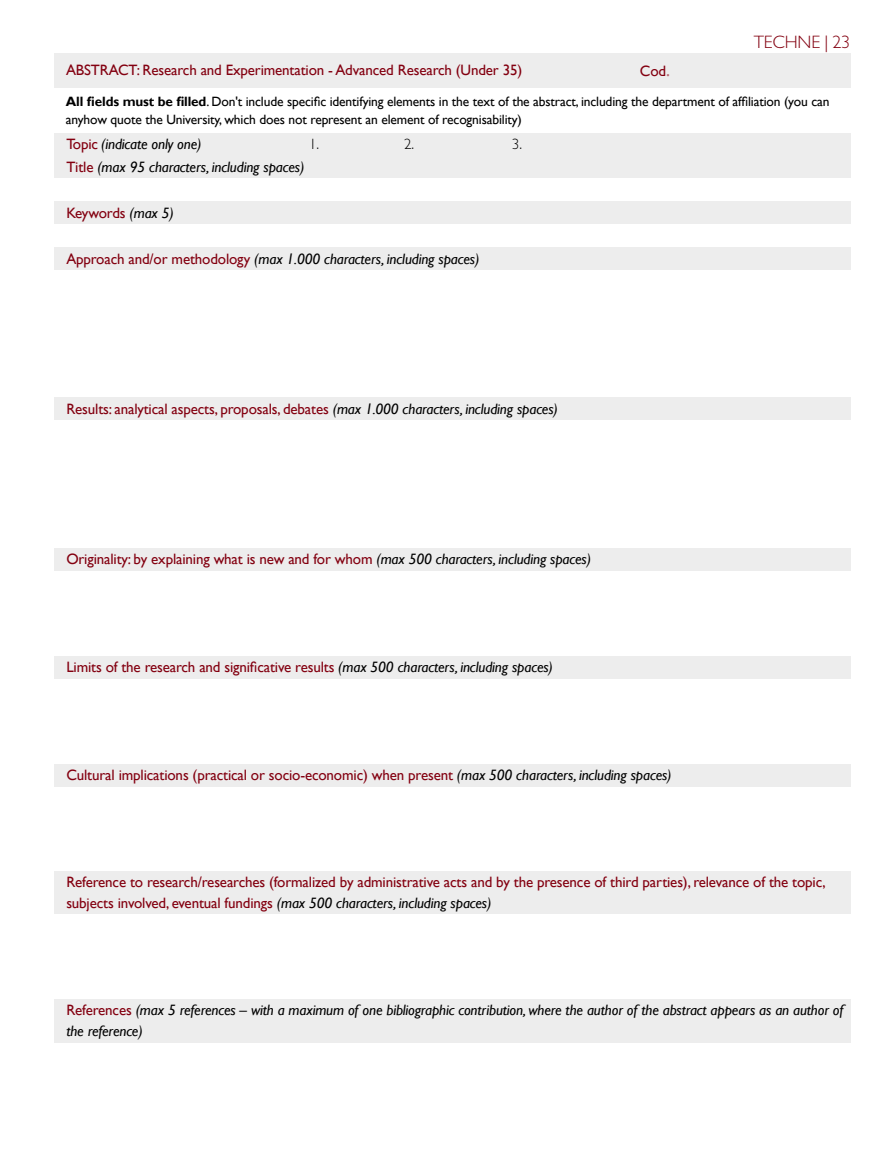
<style>
.page{position:relative;width:893px;height:1149px;background:#fff}
.page>*{position:absolute;margin:0;border:0;box-sizing:border-box;transform-origin:0 0}
.t1{font:300 18px "Gill Sans";letter-spacing:-.01em;color:#830010}
.t2{font:15px/21px "Gill Sans";letter-spacing:-.01em;color:#830010}
.t3{font:italic 15px/21px "Gill Sans";letter-spacing:-.01em;color:#000}
.t4{font:300 15px "Gill Sans";color:#000}
.t5{font:13.5px/18px "Gill Sans";letter-spacing:-.01em;color:#000}
.s1{font-size:18px;color:#b56670}
.s2{font-weight:700}
.s3{font-style:normal;color:#830010}
.s4{font-style:italic;color:#000}
</style>
<div class="page">
<div style="left:54px;top:133px;width:796px;height:22px;background:#ededed"></div>
<div style="left:54px;top:53px;width:796px;height:34px;background:#ededed"></div>
<div style="left:54px;top:155px;width:796px;height:23px;background:#ededed"></div>
<div style="left:54px;top:201px;width:796px;height:23px;background:#ededed"></div>
<div style="left:54px;top:247px;width:796px;height:23px;background:#ededed"></div>
<div style="left:54px;top:397px;width:796px;height:23px;background:#ededed"></div>
<div style="left:54px;top:547px;width:796px;height:23px;background:#ededed"></div>
<div style="left:54px;top:655px;width:796px;height:23px;background:#ededed"></div>
<div style="left:54px;top:763px;width:796px;height:23px;background:#ededed"></div>
<div style="left:54px;top:998px;width:796px;height:44px;background:#ededed"></div>
<div style="left:54px;top:871px;width:796px;height:42px;background:#ededed"></div>
<p class="t1" style="left:754px;top:31px;width:98px">TECHNE | 23</p>
<p class="t2" style="left:66px;top:60px;width:458px">ABSTRACT: Research and Experimentation - Advanced Research (Under 35)</p>
<p class="t2" style="left:640px;top:61px;width:32px">Cod<span class="s1">.</span></p>
<p class="t5" style="left:66px;top:92px;width:765px"><span class="s2">All fields must be filled</span>. Don't include specific identifying elements in the text of the abstract, including the department of affiliation (you can anyhow quote the University, which does not represent an element of recognisability)</p>
<p class="t4" style="left:309px;top:135px;width:12px">1.</p>
<p class="t4" style="left:404px;top:135px;width:12px">2.</p>
<p class="t4" style="left:512px;top:135px;width:12px">3.</p>
<p class="t3" style="left:66px;top:157px;width:240px"><span class="s3">Title</span> (max 95 characters, including spaces)</p>
<p class="t2" style="left:66px;top:202px;width:109px">Keywords <span class="s4">(max 5)</span></p>
<p class="t3" style="left:66px;top:248px;width:415px"><span class="s3">Approach and/or methodology</span> (max 1.000 characters, including spaces)</p>
<p class="t3" style="left:66px;top:134px;width:137px"><span class="s3">Topic</span> (indicate only one)</p>
<p class="t2" style="left:66px;top:398px;width:493px">Results: analytical aspects, proposals, debates <span class="s4">(max 1.000 characters, including spaces)</span></p>
<p class="t2" style="left:66px;top:549px;width:526px">Originality: by explaining what is new and for whom <span class="s4">(max 500 characters, including spaces)</span></p>
<p class="t2" style="left:66px;top:656px;width:488px">Limits of the research and significative results <span class="s4">(max 500 characters, including spaces)</span></p>
<p class="t2" style="left:66px;top:764px;width:607px">Cultural implications (practical or socio-economic) when present <span class="s4">(max 500 characters, including spaces)</span></p>
<p class="t2" style="left:66px;top:871px;width:761px">Reference to research/researches (formalized by administrative acts and by the presence of third parties), relevance of the topic, subjects involved, eventual fundings <span class="s4">(max 500 characters, including spaces)</span></p>
<p class="t3" style="left:66px;top:999px;width:779px"><span class="s3">References</span> (max 5 references – with a maximum of one bibliographic contribution, where the author of the abstract appears as an author of the reference)</p>
</div>
